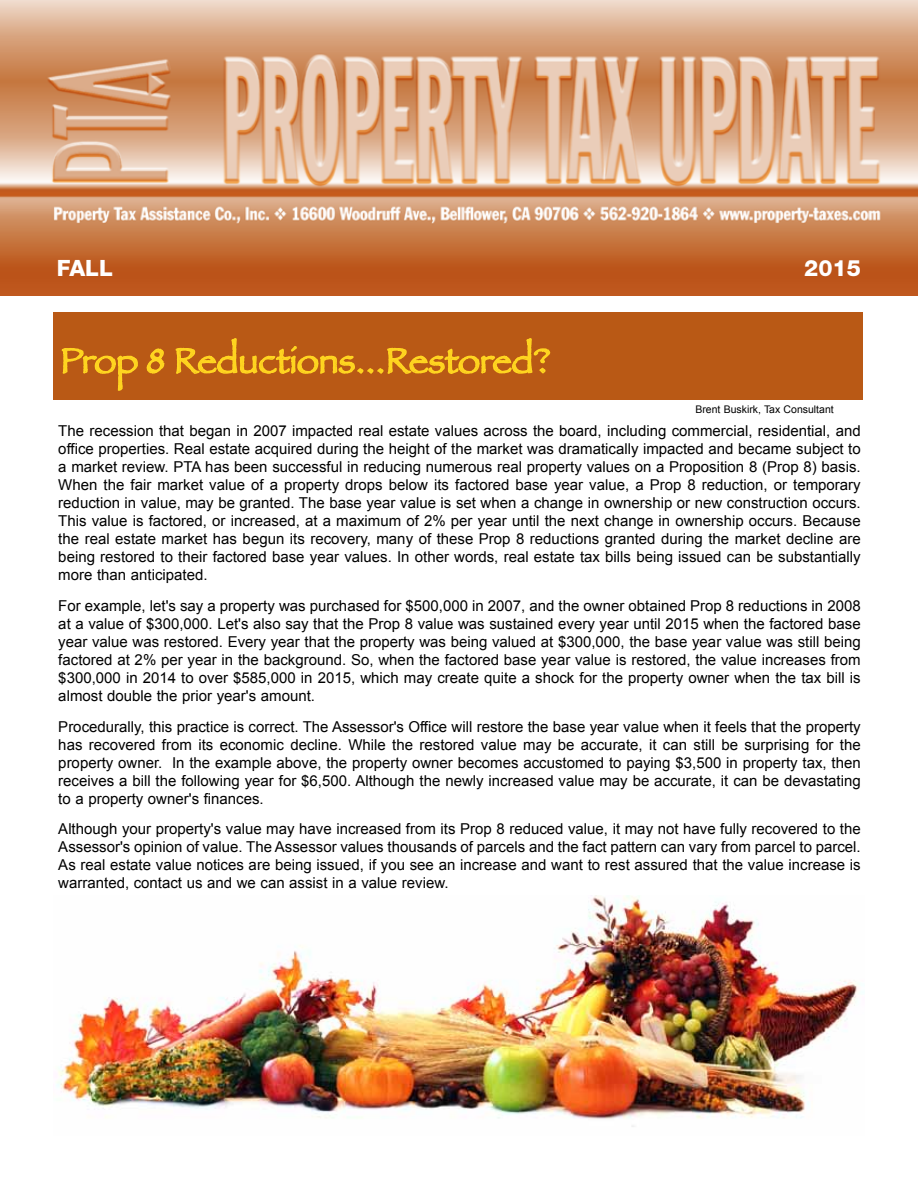
<style>
.page{position:relative;width:918px;height:1188px;background:#fff}
.page>*{position:absolute;margin:0;border:0;box-sizing:border-box;transform-origin:0 0}
.t1{font:36px "Papyrus";color:#ffd520}
.t2{font:800 22.5px "Helvetica Neue";color:#fff}
.t3{font:15px/18px "Arial";color:#000;text-align:justify}
.t4{font:10.5px "Arial";color:#000}
</style>
<div class="page">
<div style="left:53px;top:312px;width:810px;height:87px;background:#b95915"></div>
<svg style="left:61px;top:348px;width:78px;height:52px"></svg>
<svg style="left:146px;top:348px;width:19px;height:26px"></svg>
<svg style="left:175px;top:338px;width:376px;height:62px"></svg>
<img style="left:56px;top:895px;width:808px;height:232px">
<img style="left:0;top:0;width:918px;height:295px">
<h2 class="t2" style="left:57px;top:254px;width:57px">FALL</h2>
<h2 class="t2" style="left:804px;top:254px;width:58px">2015</h2>
<h1 class="t1" style="left:60px;top:339px;width:492px">Prop 8 Reductions...Restored?</h1>
<p class="t4" style="left:695px;top:404px;width:140px">Brent Buskirk, Tax Consultant</p>
<p class="t3" style="left:58px;top:422px;width:804px">The recession that began in 2007 impacted real estate values across the board, including commercial, residential, and office properties. Real estate acquired during the height of the market was dramatically impacted and became subject to a market review. PTA has been successful in reducing numerous real property values on a Proposition 8 (Prop 8) basis.<br>When the fair market value of a property drops below its factored base year value, a Prop 8 reduction, or temporary reduction in value, may be granted. The base year value is set when a change in ownership or new construction occurs.<br>This value is factored, or increased, at a maximum of 2% per year until the next change in ownership occurs. Because the real estate market has begun its recovery, many of these Prop 8 reductions granted during the market decline are being restored to their factored base year values. In other words, real estate tax bills being issued can be substantially more than anticipated.</p>
<p class="t3" style="left:58px;top:597px;width:804px">For example, let's say a property was purchased for $500,000 in 2007, and the owner obtained Prop 8 reductions in 2008 at a value of $300,000. Let's also say that the Prop 8 value was sustained every year until 2015 when the factored base year value was restored. Every year that the property was being valued at $300,000, the base year value was still being factored at 2% per year in the background. So, when the factored base year value is restored, the value increases from $300,000 in 2014 to over $585,000 in 2015, which may create quite a shock for the property owner when the tax bill is almost double the prior year's amount.</p>
<p class="t3" style="left:58px;top:717px;width:804px">Procedurally, this practice is correct. The Assessor's Office will restore the base year value when it feels that the property has recovered from its economic decline. While the restored value may be accurate, it can still be surprising for the property owner. In the example above, the property owner becomes accustomed to paying $3,500 in property tax, then receives a bill the following year for $6,500. Although the newly increased value may be accurate, it can be devastating to a property owner's finances.</p>
<p class="t3" style="left:58px;top:820px;width:804px">Although your property's value may have increased from its Prop 8 reduced value, it may not have fully recovered to the Assessor's opinion of value. The Assessor values thousands of parcels and the fact pattern can vary from parcel to parcel.<br>As real estate value notices are being issued, if you see an increase and want to rest assured that the value increase is warranted, contact us and we can assist in a value review.</p>
</div>
